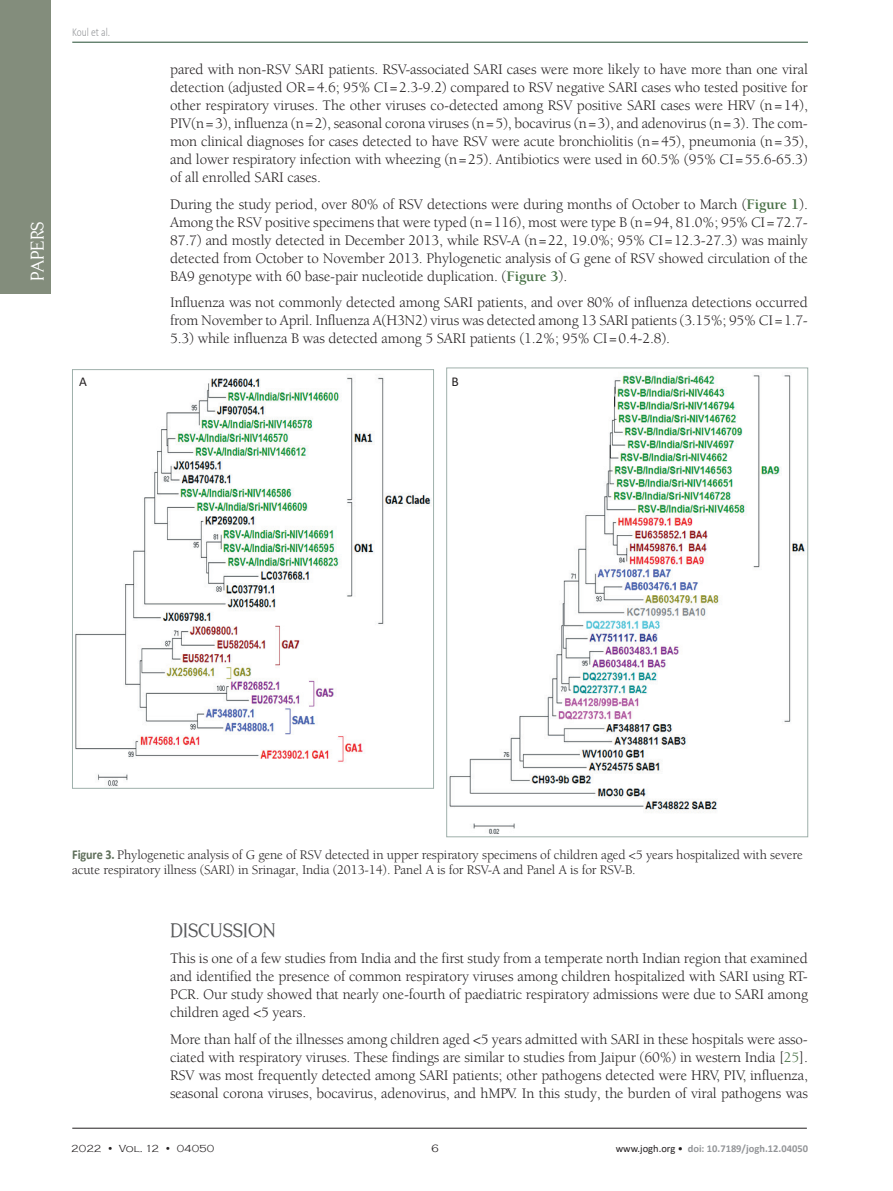
<style>
.page{position:relative;width:893px;height:1191px;background:#fff}
.page>*{position:absolute;margin:0;border:0;box-sizing:border-box;transform-origin:0 0}
.Podnaslovi_PAPERS{font:19.5px "Centabel";letter-spacing:-.01em;color:#57585a}
.t1{font:18px "Centabel";color:#fff}
.Tekst_Osnovni{font:15px/18px "Berkeley Std";letter-spacing:-.01em;color:#231f20;text-align:justify}
.potpisi_slike{font:13.5px/15.1px "Berkeley Std";letter-spacing:-.01em;color:#231f20}
.t2{font:13.5px "Calibri";color:#231f20}
.t3{font:300 12px "Calibri";color:#939598;scale:.8 1}
.t4{font:300 10.95px "Copperplate Gothic";color:#231f20}
.t5{font:700 10.5px "Calibri";color:#939598}
.t6{font:300 10.5px "Copperplate Gothic";color:#231f20}
.s1{font-weight:700;color:#477045}
.s2{font-family:"Calibri";font-weight:700;color:#5f6f5b}
.s3{color:#477045}
.s4{font-weight:400;color:#231f20}
</style>
<div class="page">
<hr style="left:72px;top:1128px;width:735px;height:1px;background:#231f20">
<hr style="left:72px;top:42px;width:736px;height:1px;background:#244d32">
<div style="left:0;top:0;width:51px;height:293px;background:#838d7c"></div>
<img style="left:75px;top:377px;width:356px;height:409px">
<div style="left:72px;top:369px;width:362px;height:419px;border:1px solid #9fb0ab"></div>
<img style="left:449px;top:374px;width:356px;height:460px">
<p class="t1" style="left:27px;top:281px;width:61px;rotate:-90deg">PAPERS</p>
<p class="t3" style="left:72px;top:25px;width:49px">Koul et al.</p>
<p class="Tekst_Osnovni" style="left:170px;top:61px;width:639px">pared with non-RSV SARI patients. RSV-associated SARI cases were more likely to have more than one viral detection (adjusted OR=4.6; 95% CI=2.3-9.2) compared to RSV negative SARI cases who tested positive for other respiratory viruses. The other viruses co-detected among RSV positive SARI cases were HRV (n=14), PIV(n=3), influenza (n=2), seasonal corona viruses (n=5), bocavirus (n=3), and adenovirus (n=3). The com&shy;mon clinical diagnoses for cases detected to have RSV were acute bronchiolitis (n=45), pneumonia (n=35), and lower respiratory infection with wheezing (n=25). Antibiotics were used in 60.5% (95% CI=55.6-65.3) of all enrolled SARI cases.</p>
<p class="Tekst_Osnovni" style="left:170px;top:195px;width:639px">During the study period, over 80% of RSV detections were during months of October to March (<span class="s1">Figure 1</span>).<br>Among the RSV positive specimens that were typed (n=116), most were type B (n=94, 81.0%; 95% CI=72.7- 87.7) and mostly detected in December 2013, while RSV-A (n=22, 19.0%; 95% CI=12.3-27.3) was mainly detected from October to November 2013. Phylogenetic analysis of G gene of RSV showed circulation of the BA9 genotype with 60 base-pair nucleotide duplication. (<span class="s1">Figure 3</span>).</p>
<p class="Tekst_Osnovni" style="left:170px;top:294px;width:639px">Influenza was not commonly detected among SARI patients, and over 80% of influenza detections occurred from November to April. Influenza A(H3N2) virus was detected among 13 SARI patients (3.15%; 95% CI=1.7- 5.3) while influenza B was detected among 5 SARI patients (1.2%; 95% CI=0.4-2.8).</p>
<p class="t2" style="left:79px;top:372px;width:9px">A</p>
<p class="t2" style="left:452px;top:372px;width:9px">B</p>
<p class="potpisi_slike" style="left:72px;top:847px;width:732px"><span class="s2">Figure 3.</span> Phylogenetic analysis of G gene of RSV detected in upper respiratory specimens of children aged &lt;5 years hospitalized with severe acute respiratory illness (SARI) in Srinagar, India (2013-14). Panel A is for RSV-A and Panel A is for RSV-B.</p>
<p class="Podnaslovi_PAPERS" style="left:170px;top:918px;width:108px">DISCUSSION</p>
<p class="Tekst_Osnovni" style="left:170px;top:950px;width:639px">This is one of a few studies from India and the first study from a temperate north Indian region that examined and identified the presence of common respiratory viruses among children hospitalized with SARI using RT-PCR. Our study showed that nearly one-fourth of paediatric respiratory admissions were due to SARI among children aged &lt;5 years.</p>
<p class="Tekst_Osnovni" style="left:170px;top:1030px;width:639px">More than half of the illnesses among children aged &lt;5 years admitted with SARI in these hospitals were asso&shy;ciated with respiratory viruses. These findings are similar to studies from Jaipur (60%) in western India [<span class="s3">25</span>].<br>RSV was most frequently detected among SARI patients; other pathogens detected were HRV, PIV, influenza, seasonal corona viruses, bocavirus, adenovirus, and hMPV. In this study, the burden of viral pathogens was</p>
<p class="t6" style="left:71px;top:1142px;width:145px">2022 • Vol. 12 • 04050</p>
<p class="t4" style="left:431px;top:1142px;width:9px">6</p>
<p class="t5" style="left:616px;top:1141px;width:194px"><span class="s4">www.jogh.org •</span> doi: 10.7189/jogh.12.04050</p>
</div>
